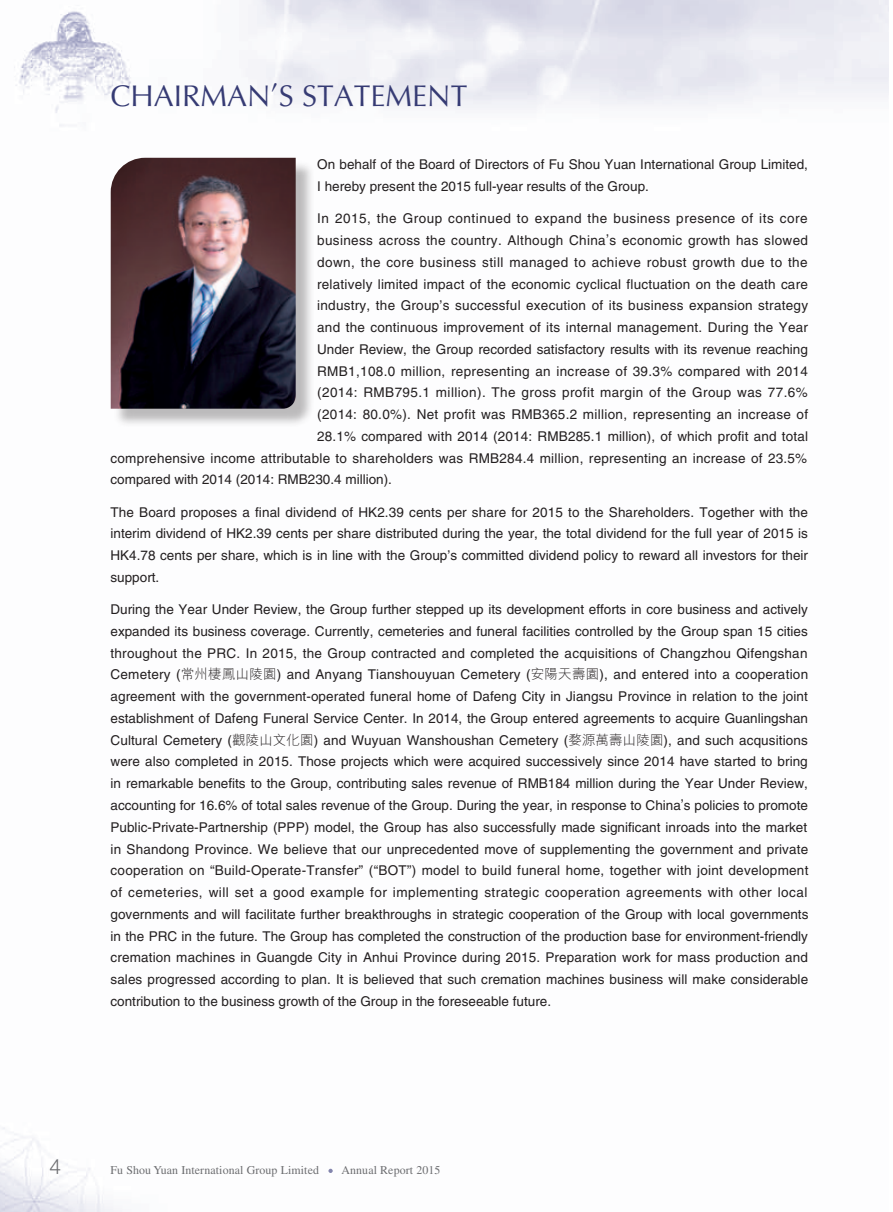
<style>
.page{position:relative;width:893px;height:1212px;background:#fff}
.page>*{position:absolute;margin:0;border:0;box-sizing:border-box;transform-origin:0 0}
.t1{font:30px "Optima LT Std";color:#363b74}
.t2{font:300 21px "Helvetica Neue LT Std";color:#6c6d70}
._1__內文{font:13.5px/21.8px "Helvetica LT Std";letter-spacing:.02em;color:#231f20;text-align:justify}
._1__內文-2{font:13.5px/21.8px "Helvetica LT Std";color:#231f20}
._1__內文-3{font:13.5px "Helvetica LT Std";letter-spacing:.04em;color:#231f20}
.t3{font:11.85px "Times LT Std";letter-spacing:.01em;color:#6c6d70}
.s1{font-family:"M Hei HK";font-weight:300}
</style>
<div class="page">
<img style="left:0;top:0;width:889px;height:1212px">
<svg style="left:328px;top:1169px;width:5px;height:4px"></svg>
<div style="left:113px;top:160px;width:201px;height:267px;background:#231f20;opacity:.3"></div>
<img style="left:111px;top:158px;width:185px;height:251px">
<h1 class="t1" style="left:111px;top:78px;width:358px">CHAIRMAN’S STATEMENT</h1>
<p class="_1__內文-2" style="left:317px;top:154px;width:492px">On behalf of the Board of Directors of Fu Shou Yuan International Group Limited,<br>I hereby present the 2015 full-year results of the Group.</p>
<p class="_1__內文-3" style="left:317px;top:211px;width:492px">In 2015, the Group continued to expand the business presence of its core</p>
<p class="_1__內文" style="left:317px;top:229px;width:492px">business across the country. Although China’s economic growth has slowed</p>
<p class="_1__內文" style="left:317px;top:251px;width:492px">down, the core business still managed to achieve robust growth due to the</p>
<p class="_1__內文" style="left:317px;top:273px;width:492px">relatively limited impact of the economic cyclical fluctuation on the death care</p>
<p class="_1__內文" style="left:317px;top:295px;width:492px">industry, the Group’s successful execution of its business expansion strategy</p>
<p class="_1__內文" style="left:317px;top:316px;width:492px">and the continuous improvement of its internal management. During the Year</p>
<p class="_1__內文-2" style="left:317px;top:338px;width:492px">Under Review, the Group recorded satisfactory results with its revenue reaching</p>
<p class="_1__內文" style="left:317px;top:360px;width:492px">RMB1,108.0 million, representing an increase of 39.3% compared with 2014</p>
<p class="_1__內文" style="left:317px;top:382px;width:492px">(2014: RMB795.1 million). The gross profit margin of the Group was 77.6%</p>
<p class="_1__內文" style="left:317px;top:403px;width:492px">(2014: 80.0%). Net profit was RMB365.2 million, representing an increase of</p>
<p class="_1__內文" style="left:317px;top:425px;width:492px">28.1% compared with 2014 (2014: RMB285.1 million), of which profit and total</p>
<p class="_1__內文" style="left:111px;top:447px;width:698px">comprehensive income attributable to shareholders was RMB284.4 million, representing an increase of 23.5%</p>
<p class="_1__內文-2" style="left:111px;top:469px;width:283px">compared with 2014 (2014: RMB230.4 million).</p>
<p class="_1__內文" style="left:111px;top:501px;width:699px">The Board proposes a final dividend of HK2.39 cents per share for 2015 to the Shareholders. Together with the interim dividend of HK2.39 cents per share distributed during the year, the total dividend for the full year of 2015 is HK4.78 cents per share, which is in line with the Group’s committed dividend policy to reward all investors for their support.</p>
<p class="_1__內文" style="left:111px;top:598px;width:699px">During the Year Under Review, the Group further stepped up its development efforts in core business and actively expanded its business coverage. Currently, cemeteries and funeral facilities controlled by the Group span 15 cities throughout the PRC. In 2015, the Group contracted and completed the acquisitions of Changzhou Qifengshan Cemetery (<span class="s1">常州棲鳳山陵園</span>) and Anyang Tianshouyuan Cemetery (<span class="s1">安陽天壽園</span>), and entered into a cooperation agreement with the government-operated funeral home of Dafeng City in Jiangsu Province in relation to the joint establishment of Dafeng Funeral Service Center. In 2014, the Group entered agreements to acquire Guanlingshan Cultural Cemetery (<span class="s1">觀陵山文化園</span>) and Wuyuan Wanshoushan Cemetery (<span class="s1">婺源萬壽山陵園</span>), and such acqusitions were also completed in 2015. Those projects which were acquired successively since 2014 have started to bring in remarkable benefits to the Group, contributing sales revenue of RMB184 million during the Year Under Review, accounting for 16.6% of total sales revenue of the Group. During the year, in response to China’s policies to promote Public-Private-Partnership (PPP) model, the Group has also successfully made significant inroads into the market in Shandong Province. We believe that our unprecedented move of supplementing the government and private cooperation on “Build-Operate-Transfer” (“BOT”) model to build funeral home, together with joint development of cemeteries, will set a good example for implementing strategic cooperation agreements with other local governments and will facilitate further breakthroughs in strategic cooperation of the Group with local governments in the PRC in the future. The Group has completed the construction of the production base for environment-friendly cremation machines in Guangde City in Anhui Province during 2015. Preparation work for mass production and sales progressed according to plan. It is believed that such cremation machines business will make considerable contribution to the business growth of the Group in the foreseeable future.</p>
<p class="t2" style="left:49px;top:1154px;width:13px">4</p>
<p class="t3" style="left:111px;top:1163px;width:210px">Fu Shou Yuan International Group Limited</p>
<p class="t3" style="left:341px;top:1163px;width:101px">Annual Report 2015</p>
</div>
